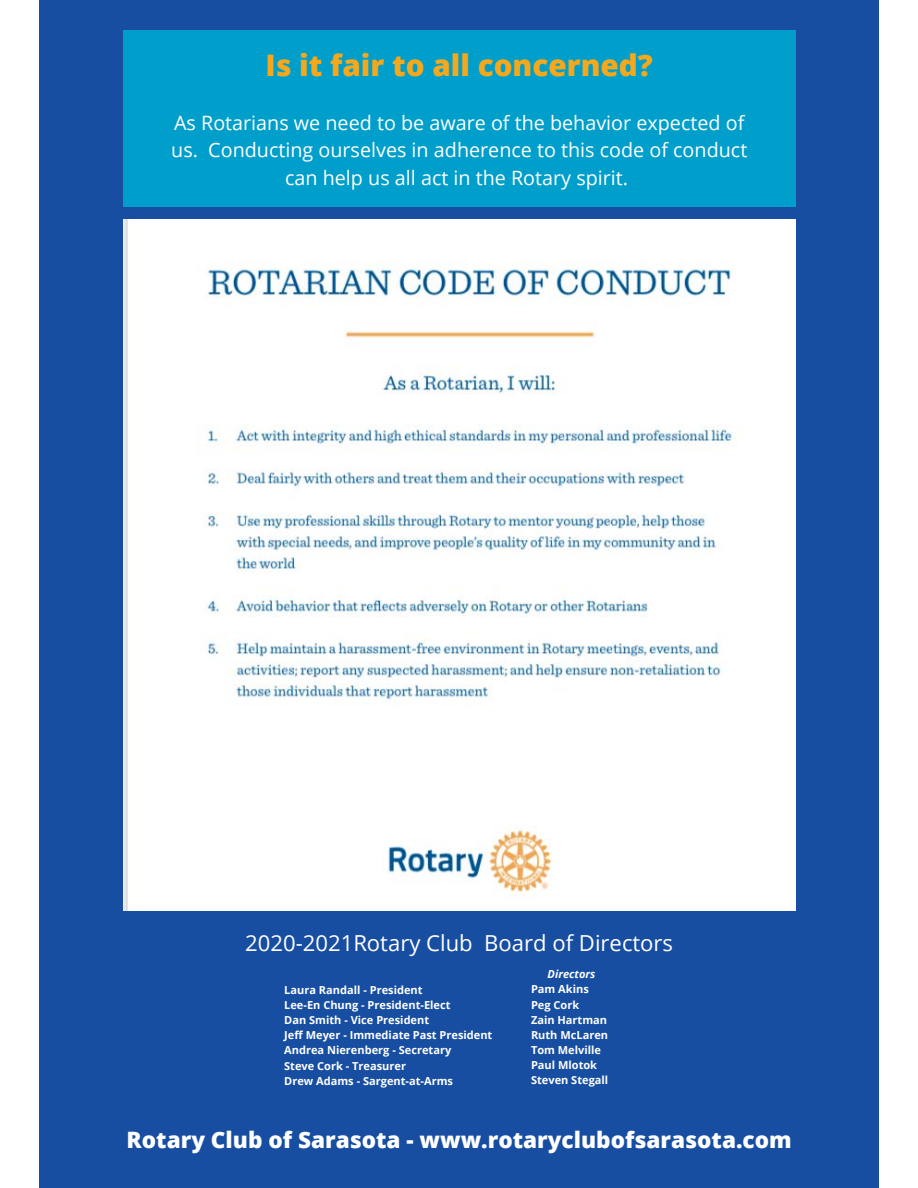
<style>
.page{position:relative;width:918px;height:1188px;background:#fff}
.page>*{position:absolute;margin:0;border:0;box-sizing:border-box;transform-origin:0 0}
.t1{font:800 29.7px "Open Sans";color:#f6a81c}
.t2{font:800 22.65px "Open Sans";color:#fff}
.t3{font:22.05px "Open Sans";color:#fff}
.t4{font:19.8px/27.6px "Open Sans";color:#fff;text-align:center}
.t5{font:700 11.1px/15.1px "Open Sans";color:#fff}
.t6{font:italic 700 11.1px "Open Sans";color:#fff}
</style>
<div class="page">
<div style="left:39px;top:0;width:840px;height:1188px;background:#174ea2"></div>
<img style="left:123px;top:219px;width:672px;height:692px">
<div style="left:123px;top:30px;width:672px;height:177px;background:#009fcb"></div>
<h1 class="t1" style="left:265px;top:44px;width:389px">Is it fair to all concerned?</h1>
<h3 class="t4" style="left:171px;top:108px;width:578px">As Rotarians we need to be aware of the behavior expected of us. Conducting ourselves in adherence to this code of conduct can help us all act in the Rotary spirit.</h3>
<h3 class="t3" style="left:245px;top:927px;width:429px">2020-2021Rotary Club Board of Directors</h3>
<p class="t5" style="left:284px;top:982px;width:210px">Laura Randall - President<br>Lee-En Chung - President-Elect<br>Dan Smith - Vice President<br>Jeff Meyer - Immediate Past President<br>Andrea Nierenberg - Secretary<br>Steve Cork - Treasurer<br>Drew Adams - Sargent-at-Arms</p>
<p class="t6" style="left:548px;top:966px;width:49px">Directors</p>
<p class="t5" style="left:531px;top:982px;width:79px">Pam Akins<br>Peg Cork<br>Zain Hartman<br>Ruth McLaren<br>Tom Melville<br>Paul Mlotok<br>Steven Stegall</p>
<h2 class="t2" style="left:127px;top:1124px;width:667px">Rotary Club of Sarasota - www.rotaryclubofsarasota.com</h2>
</div>
